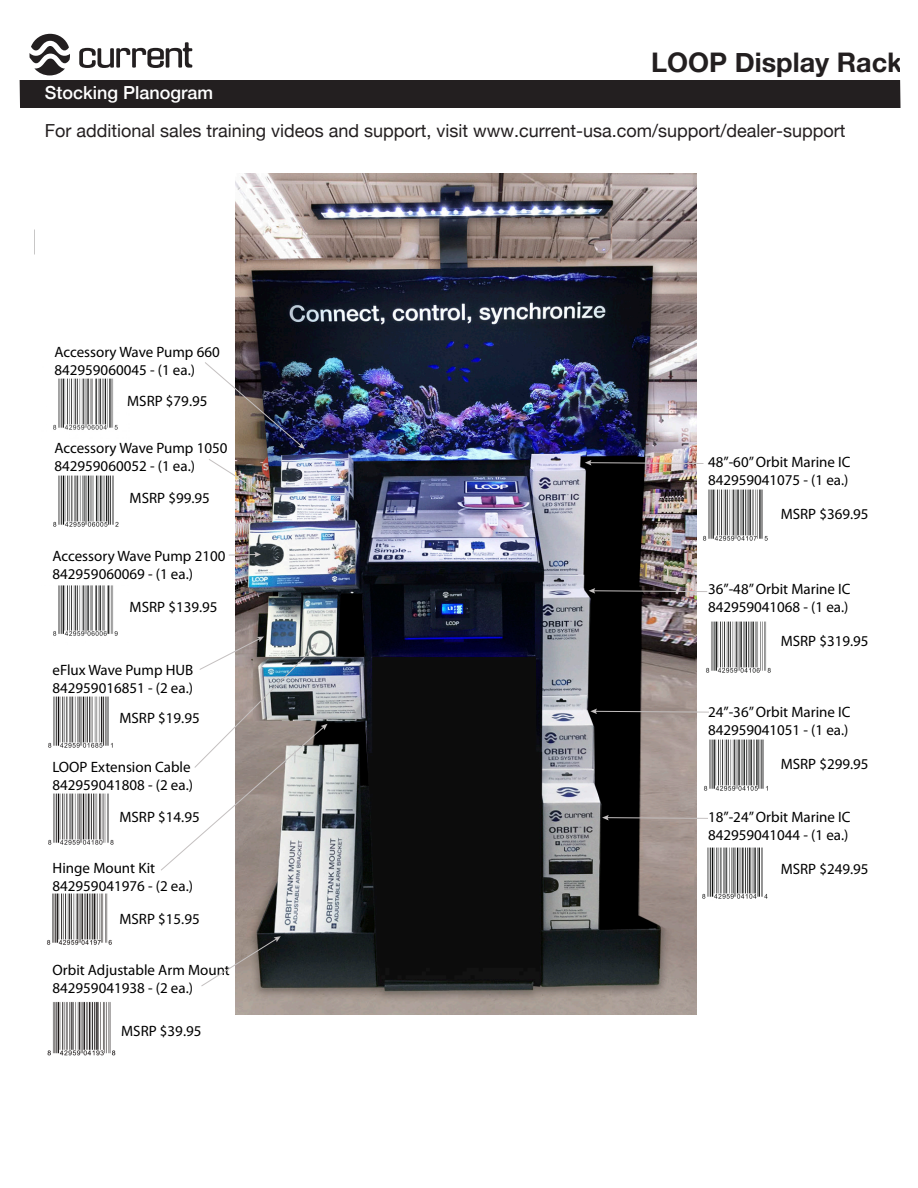
<style>
.page{position:relative;width:918px;height:1188px;background:#fff}
.page>*{position:absolute;margin:0;border:0;box-sizing:border-box;transform-origin:0 0}
.t1{font:700 27px "Helvetica Neue";color:#231f20}
.t2{font:18px "Helvetica Neue";color:#231f20}
.t3{font:500 18px "Helvetica Neue";color:#fff}
.t4{font:15px/18px "Myriad Pro";color:#000}
</style>
<div class="page">
<img style="left:704px;top:739px;width:64px;height:52px">
<img style="left:706px;top:621px;width:65px;height:52px">
<img style="left:702px;top:847px;width:66px;height:52px">
<img style="left:703px;top:489px;width:65px;height:52px">
<img style="left:48px;top:793px;width:66px;height:52px">
<img style="left:53px;top:585px;width:65px;height:51px">
<img style="left:53px;top:378px;width:65px;height:52px">
<img style="left:53px;top:475px;width:66px;height:52px">
<img style="left:48px;top:696px;width:65px;height:52px">
<img style="left:47px;top:893px;width:65px;height:52px">
<img style="left:47px;top:1001px;width:69px;height:55px">
<div style="left:19px;top:80px;width:881px;height:27px;background:#231f20"></div>
<svg style="left:79px;top:42px;width:113px;height:26px"></svg>
<svg style="left:30px;top:34px;width:40px;height:41px"></svg>
<img style="left:236px;top:174px;width:461px;height:840px">
<svg style="left:585px;top:460px;width:119px;height:5px"></svg>
<svg style="left:589px;top:588px;width:119px;height:6px"></svg>
<svg style="left:590px;top:709px;width:119px;height:5px"></svg>
<svg style="left:602px;top:815px;width:106px;height:5px"></svg>
<img style="left:205px;top:361px;width:100px;height:88px">
<img style="left:209px;top:458px;width:61px;height:40px">
<svg style="left:229px;top:552px;width:32px;height:5px"></svg>
<svg style="left:161px;top:637px;width:166px;height:234px"></svg>
<svg style="left:201px;top:936px;width:80px;height:51px"></svg>
<p class="t3" style="left:45px;top:79px;width:170px">Stocking Planogram</p>
<h1 class="t1" style="left:651px;top:42px;width:253px">LOOP Display Rack</h1>
<p class="t2" style="left:45px;top:118px;width:802px">For additional sales training videos and support, visit www.current-usa.com/support/dealer-support</p>
<p class="t4" style="left:54px;top:343px;width:167px">Accessory Wave Pump 660<br>842959060045 - (1 ea.)</p>
<p class="t4" style="left:127px;top:391px;width:82px">MSRP $79.95</p>
<p class="t4" style="left:54px;top:439px;width:174px">Accessory Wave Pump 1050<br>842959060052 - (1 ea.)</p>
<p class="t4" style="left:130px;top:489px;width:82px">MSRP $99.95</p>
<p class="t4" style="left:52px;top:547px;width:174px">Accessory Wave Pump 2100<br>842959060069 - (1 ea.)</p>
<p class="t4" style="left:130px;top:598px;width:89px">MSRP $139.95</p>
<p class="t4" style="left:52px;top:660px;width:142px">eFlux Wave Pump HUB<br>842959016851 - (2 ea.)</p>
<p class="t4" style="left:120px;top:709px;width:82px">MSRP $19.95</p>
<p class="t4" style="left:52px;top:758px;width:142px">LOOP Extension Cable<br>842959041808 - (2 ea.)</p>
<p class="t4" style="left:120px;top:808px;width:82px">MSRP $14.95</p>
<p class="t4" style="left:52px;top:859px;width:142px">Hinge Mount Kit<br>842959041976 - (2 ea.)</p>
<p class="t4" style="left:120px;top:909px;width:82px">MSRP $15.95</p>
<p class="t4" style="left:52px;top:961px;width:179px">Orbit Adjustable Arm Mount<br>842959041938 - (2 ea.)</p>
<p class="t4" style="left:121px;top:1022px;width:82px">MSRP $39.95</p>
<p class="t4" style="left:708px;top:452px;width:144px">48”-60” Orbit Marine IC<br>842959041075 - (1 ea.)</p>
<p class="t4" style="left:781px;top:504px;width:89px">MSRP $369.95</p>
<p class="t4" style="left:708px;top:580px;width:144px">36”-48” Orbit Marine IC<br>842959041068 - (1 ea.)</p>
<p class="t4" style="left:781px;top:632px;width:89px">MSRP $319.95</p>
<p class="t4" style="left:708px;top:702px;width:144px">24”-36” Orbit Marine IC<br>842959041051 - (1 ea.)</p>
<p class="t4" style="left:781px;top:754px;width:89px">MSRP $299.95</p>
<p class="t4" style="left:708px;top:808px;width:144px">18”-24” Orbit Marine IC<br>842959041044 - (1 ea.)</p>
<p class="t4" style="left:781px;top:859px;width:89px">MSRP $249.95</p>
</div>
